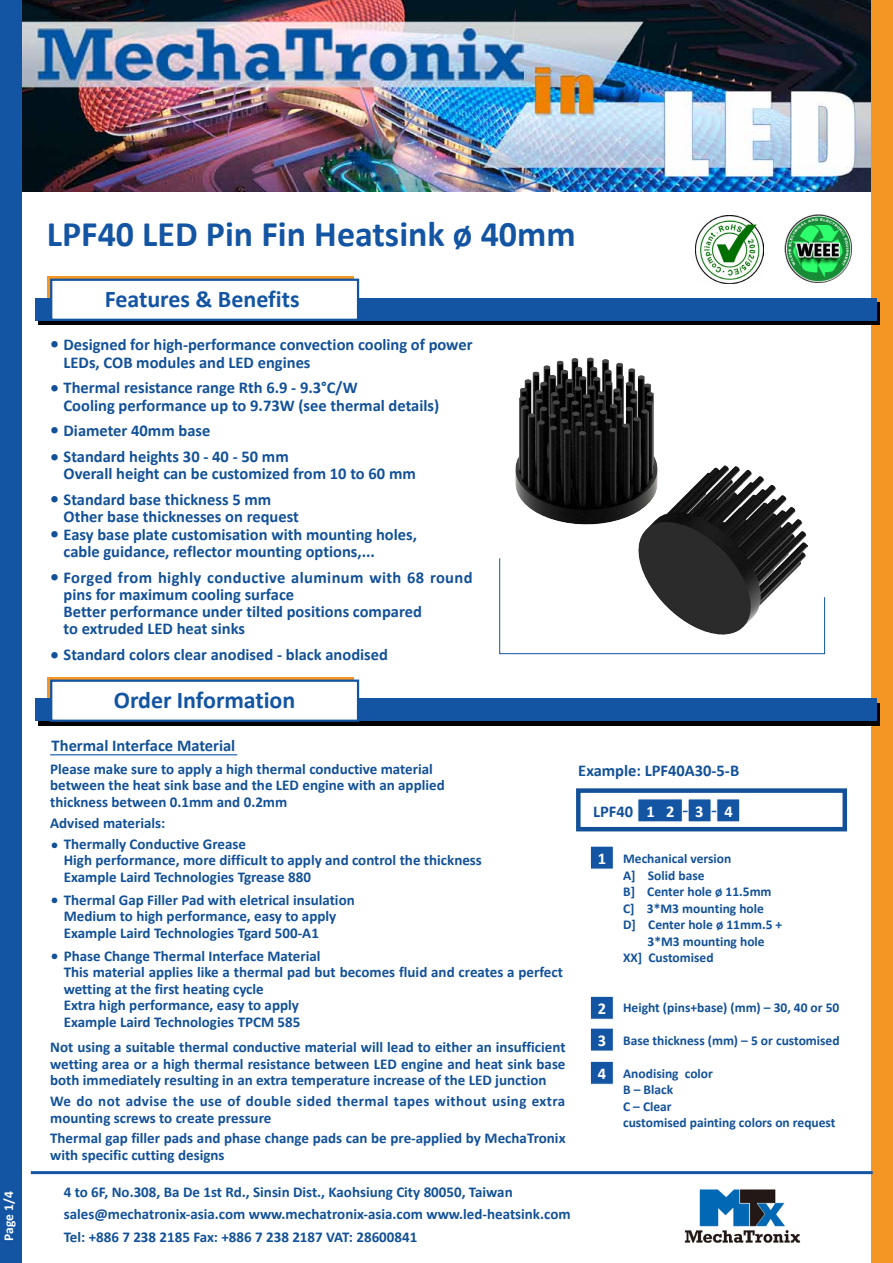
<style>
.page{position:relative;width:893px;height:1263px;background:#fff}
.page>*{position:absolute;margin:0;border:0;box-sizing:border-box;transform-origin:0 0}
.t1{font:700 36px "Calibri";color:#1355a3}
.t2{font:700 24px "Calibri";color:#1355a3}
.t3{font:18px "Calibri";color:#125198}
.t4{font:700 16.5px/17.2px "Calibri";color:#125198}
.t5{font:700 16.5px/32.5px "Calibri";color:#fff;text-align:justify}
.t6{font:700 15px/16.5px "Calibri";color:#125198}
.t7{font:700 15px/16.5px "Calibri";letter-spacing:.025em;color:#125198}
.t8{font:700 13.5px/16.5px "Calibri";color:#125198}
.t9{font:700 13.5px "Calibri";color:#fff}
.s1{font-size:18px}
.s2{color:#fff}
</style>
<div class="page">
<img style="left:21px;top:0;width:851px;height:191px">
<div style="left:872px;top:0;width:21px;height:1263px;background:#f49624"></div>
<div style="left:0;top:0;width:21px;height:1263px;background:#1355a3"></div>
<img style="left:696px;top:216px;width:68px;height:68px">
<img style="left:784px;top:214px;width:68px;height:69px">
<hr style="left:31px;top:1171px;width:842px;height:3px;background:#1355a3">
<img style="left:684px;top:1189px;width:117px;height:54px">
<div style="left:576px;top:788px;width:271px;height:43px;border:4px solid #125198"></div>
<hr style="left:677px;top:811px;width:51px;height:1px;background:#1355a3">
<svg style="left:47px;top:276px;width:307px;height:22px"></svg>
<div style="left:47px;top:677px;width:307px;height:40px;background:#f49624"></div>
<svg style="left:38px;top:302px;width:842px;height:22px;background:#030e1b"></svg>
<div style="left:38px;top:703px;width:842px;height:22px;background:#000"></div>
<div style="left:35px;top:298px;width:842px;height:22px;background:#1355a3"></div>
<div style="left:35px;top:699px;width:842px;height:22px;background:#1355a3"></div>
<div style="left:50px;top:279px;width:309px;height:42px;background:#fff;border:2px solid #1355a3"></div>
<div style="left:50px;top:679px;width:309px;height:43px;background:#fff;border:2px solid #1355a3"></div>
<hr style="left:50px;top:754px;width:187px;height:1px;background:#1355a3">
<div style="left:637px;top:798px;width:46px;height:24px;background:#1355a3;border:1px solid #fff"></div>
<div style="left:688px;top:798px;width:23px;height:24px;background:#1355a3;border:1px solid #fff"></div>
<div style="left:716px;top:798px;width:24px;height:24px;background:#1355a3;border:1px solid #fff"></div>
<div style="left:590px;top:846px;width:24px;height:23px;background:#1355a3;border:1px solid #fff"></div>
<div style="left:590px;top:996px;width:24px;height:24px;background:#1355a3;border:1px solid #fff"></div>
<div style="left:590px;top:1028px;width:24px;height:23px;background:#1355a3;border:1px solid #fff"></div>
<div style="left:590px;top:1061px;width:24px;height:24px;background:#1355a3;border:1px solid #fff"></div>
<svg style="left:499px;top:558px;width:326px;height:96px"></svg>
<img style="left:639px;top:466px;width:169px;height:169px">
<img style="left:515px;top:357px;width:142px;height:167px">
<p class="t9" style="left:0;top:1241px;width:51px;rotate:-90deg">Page 1/4</p>
<h1 class="t1" style="left:47px;top:211px;width:530px">LPF40 LED Pin Fin Heatsink ø 40mm</h1>
<h2 class="t2" style="left:105px;top:284px;width:196px">Features &amp; Benefits</h2>
<p class="t4" style="left:64px;top:336px;width:410px;text-indent:-13px"><span class="s1">•</span> Designed for high-performance convection cooling of power<br>LEDs, COB modules and LED engines</p>
<p class="t4" style="left:64px;top:379px;width:377px;text-indent:-13px"><span class="s1">•</span> Thermal resistance range Rth 6.9 - 9.3°C/W<br>Cooling performance up to 9.73W (see thermal details)</p>
<p class="t4" style="left:50px;top:422px;width:162px"><span class="s1">•</span> Diameter 40mm base</p>
<p class="t4" style="left:64px;top:448px;width:354px;text-indent:-13px"><span class="s1">•</span> Standard heights 30 - 40 - 50 mm<br>Overall height can be customized from 10 to 60 mm</p>
<p class="t4" style="left:64px;top:491px;width:237px;text-indent:-13px"><span class="s1">•</span> Standard base thickness 5 mm<br>Other base thicknesses on request</p>
<p class="t4" style="left:64px;top:526px;width:355px;text-indent:-13px"><span class="s1">•</span> Easy base plate customisation with mounting holes, cable guidance, reflector mounting options,...</p>
<p class="t4" style="left:64px;top:569px;width:411px;text-indent:-13px"><span class="s1">•</span> Forged from highly conductive aluminum with 68 round pins for maximum cooling surface<br>Better performance under tilted positions compared<br>to extruded LED heat sinks</p>
<p class="t4" style="left:50px;top:646px;width:339px"><span class="s1">•</span> Standard colors clear anodised - black anodised</p>
<h2 class="t2" style="left:114px;top:685px;width:183px">Order Information</h2>
<p class="t4" style="left:52px;top:737px;width:185px">Thermal Interface Material</p>
<p class="t6" style="left:50px;top:760px;width:396px">Please make sure to apply a high thermal conductive material between the heat sink base and the LED engine with an applied thickness between 0.1mm and 0.2mm</p>
<p class="t6" style="left:50px;top:815px;width:117px">Advised materials:</p>
<p class="t3" style="left:50px;top:833px;width:10px">•</p>
<p class="t6" style="left:64px;top:836px;width:420px">Thermally Conductive Grease<br>High performance, more difficult to apply and control the thickness<br>Example Laird Technologies Tgrease 880</p>
<p class="t6" style="left:64px;top:891px;width:292px">Thermal Gap Filler Pad with eletrical insulation<br>Medium to high performance, easy to apply<br>Example Laird Technologies Tgard 500-A1</p>
<p class="t6" style="left:64px;top:947px;width:501px">Phase Change Thermal Interface Material<br>This material applies like a thermal pad but becomes fluid and creates a perfect wetting at the first heating cycle<br>Extra high performance, easy to apply<br>Example Laird Technologies TPCM 585</p>
<p class="t3" style="left:50px;top:889px;width:10px">•</p>
<p class="t3" style="left:50px;top:945px;width:10px">•</p>
<p class="t6" style="left:50px;top:1039px;width:517px;text-align:justify">Not using a suitable thermal conductive material will lead to either an insufficient wetting area or a high thermal resistance between LED engine and heat sink base both immediately resulting in an extra temperature increase of the LED junction</p>
<p class="t7" style="left:50px;top:1093px;width:516px">We do not advise the use of double sided thermal tapes without using extra mounting screws to create pressure</p>
<p class="t6" style="left:50px;top:1130px;width:517px">Thermal gap filler pads and phase change pads can be pre-applied by MechaTronix with specific cutting designs</p>
<p class="t6" style="left:64px;top:1180px;width:508px;line-height:22.5px">4 to 6F, No.308, Ba De 1st Rd., Sinsin Dist., Kaohsiung City 80050, Taiwan sales@mechatronix-asia.com www.mechatronix-asia.com www.led-heatsink.com<br>Tel: +886 7 238 2185 Fax: +886 7 238 2187 VAT: 28600841</p>
<p class="t4" style="left:578px;top:762px;width:162px">Example: LPF40A30-5-B</p>
<p class="t4" style="left:593px;top:802px;width:83px">LPF40 <span class="s2">1 2</span></p>
<p class="t5" style="left:695px;top:795px;width:10px">3</p>
<p class="t5" style="left:724px;top:795px;width:10px">4</p>
<p class="t5" style="left:598px;top:842px;width:10px">1</p>
<p class="t8" style="left:623px;top:851px;width:110px">Mechanical version</p>
<p class="t8" style="left:623px;top:867px;width:83px">A] Solid base</p>
<p class="t8" style="left:623px;top:884px;width:150px">B] Center hole ø 11.5mm</p>
<p class="t8" style="left:623px;top:900px;width:142px">C] 3*M3 mounting hole</p>
<p class="t8" style="left:623px;top:917px;width:161px">D] Center hole ø 11mm.5 +</p>
<p class="t8" style="left:647px;top:933px;width:119px">3*M3 mounting hole</p>
<p class="t8" style="left:623px;top:949px;width:92px">XX] Customised</p>
<p class="t8" style="left:623px;top:999px;width:218px">Height (pins+base) (mm) – 30, 40 or 50</p>
<p class="t8" style="left:623px;top:1032px;width:218px">Base thickness (mm) – 5 or customised</p>
<p class="t8" style="left:623px;top:1065px;width:214px">Anodising color<br>B – Black<br>C – Clear<br>customised painting colors on request</p>
<p class="t5" style="left:598px;top:992px;width:10px">2<br>3<br>4</p>
</div>
